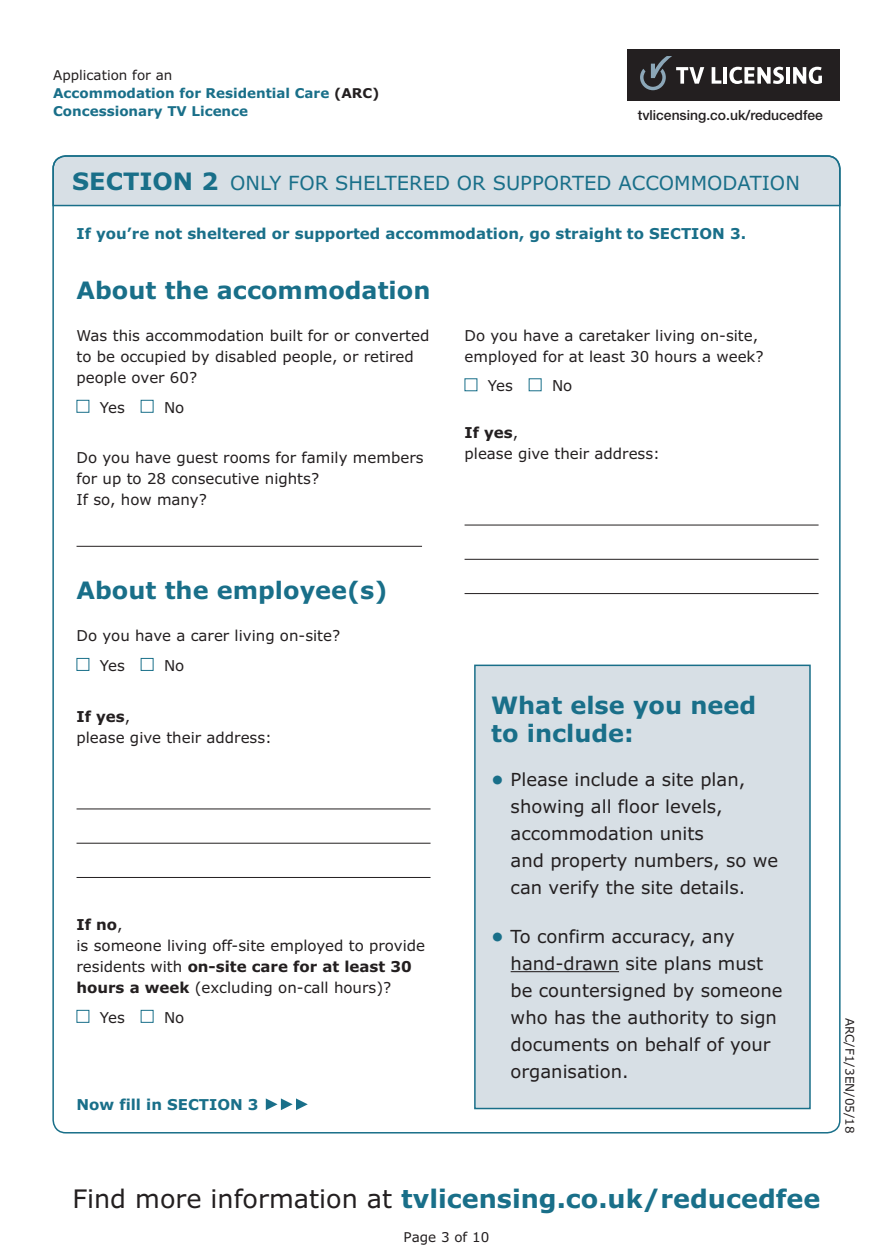
<style>
.page{position:relative;width:893px;height:1259px;background:#fff}
.page>*{position:absolute;margin:0;border:0;box-sizing:border-box;transform-origin:0 0}
.t1{font:700 25.5px "Verdana";color:#196f89}
.t2{font:700 24px/28.5px "Verdana";color:#196f89}
.t3{font:19.5px "Verdana";color:#196f89}
.t4{font:18px/27px "Verdana";color:#231f20}
.t5{font:15px/21px "Verdana";color:#231f20}
.t6{font:700 15px "Verdana";color:#196f89}
.t7{font:500 13.95px "Helvetica Neue";color:#231f20}
.t8{font:700 13.5px/18px "Verdana";color:#196f89}
.t9{font:13.5px "Verdana";color:#231f20}
.t10{font:12px "Verdana";color:#231f20}
.s1{font-weight:400;color:#231f20}
.s2{color:#231f20}
.s3{font-weight:700;font-size:24px}
.s4{font-weight:700}
.s5{font-weight:700;color:#196f89}
</style>
<div class="page">
<div style="left:55px;top:158px;width:783px;height:49px;background:#d7dfe5"></div>
<svg style="left:266px;top:1098px;width:42px;height:12px"></svg>
<hr style="left:77px;top:546px;width:345px;height:1px;background:#231f20">
<hr style="left:77px;top:808px;width:354px;height:1px;background:#231f20">
<hr style="left:77px;top:843px;width:354px;height:1px;background:#231f20">
<hr style="left:77px;top:877px;width:354px;height:1px;background:#231f20">
<div style="left:77px;top:400px;width:12px;height:13px;border:1px solid #196f89"></div>
<div style="left:141px;top:400px;width:12px;height:13px;border:1px solid #196f89"></div>
<div style="left:77px;top:658px;width:12px;height:13px;border:1px solid #196f89"></div>
<div style="left:141px;top:658px;width:12px;height:13px;border:1px solid #196f89"></div>
<hr style="left:465px;top:525px;width:354px;height:1px;background:#231f20">
<hr style="left:465px;top:559px;width:354px;height:1px;background:#231f20">
<hr style="left:465px;top:593px;width:354px;height:1px;background:#231f20">
<div style="left:474px;top:664px;width:337px;height:445px;background:#d7dfe5;border:2px solid #196f89"></div>
<hr style="left:511px;top:971px;width:108px;height:1px;background:#231f20">
<div style="left:627px;top:49px;width:213px;height:52px;background:#231f20"></div>
<svg style="left:640px;top:56px;width:64px;height:34px"></svg>
<svg style="left:712px;top:67px;width:9px;height:17px"></svg>
<hr style="left:724px;top:67px;width:3px;height:17px;background:#fff">
<hr style="left:786px;top:67px;width:4px;height:17px;background:#fff">
<svg style="left:729px;top:67px;width:55px;height:17px"></svg>
<svg style="left:793px;top:67px;width:29px;height:17px"></svg>
<p class="t8" style="left:53px;top:66px;width:328px"><span class="s1">Application for an<br></span>Accommodation for Residential Care <span class="s2">(ARC)<br></span>Concessionary TV Licence</p>
<p class="t7" style="left:638px;top:104px;width:187px">tvlicensing.co.uk/reducedfee</p>
<h3 class="t3" style="left:72px;top:170px;width:729px"><span class="s3">SECTION 2</span> ONLY FOR SHELTERED OR SUPPORTED ACCOMMODATION</h3>
<p class="t6" style="left:77px;top:224px;width:671px">If you’re not sheltered or supported accommodation, go straight to SECTION 3.</p>
<h2 class="t2" style="left:77px;top:276px;width:355px">About the accommodation</h2>
<p class="t5" style="left:77px;top:325px;width:354px">Was this accommodation built for or converted to be occupied by disabled people, or retired people over 60?</p>
<p class="t5" style="left:100px;top:397px;width:27px">Yes</p>
<p class="t5" style="left:164px;top:397px;width:22px">No</p>
<p class="t5" style="left:77px;top:448px;width:348px">Do you have guest rooms for family members for up to 28 consecutive nights?<br>If so, how many?</p>
<p class="t5" style="left:465px;top:325px;width:301px">Do you have a caretaker living on-site, employed for at least 30 hours a week?</p>
<p class="t5" style="left:488px;top:375px;width:27px">Yes</p>
<p class="t5" style="left:552px;top:375px;width:22px">No</p>
<p class="t5" style="left:465px;top:422px;width:197px"><span class="s4">If yes</span>,<br>please give their address:</p>
<h2 class="t2" style="left:77px;top:576px;width:312px">About the employee(s)</h2>
<p class="t5" style="left:100px;top:621px;width:242px;line-height:29.5px;text-indent:-23px">Do you have a carer living on-site?<br>Yes</p>
<p class="t5" style="left:164px;top:655px;width:22px">No</p>
<p class="t5" style="left:77px;top:706px;width:197px"><span class="s4">If yes</span>,<br>please give their address:</p>
<p class="t5" style="left:77px;top:914px;width:350px"><span class="s4">If no</span>,<br>is someone living off-site employed to provide residents with <span class="s4">on-site care for at least 30 hours a week</span> (excluding on-call hours)?</p>
<p class="t5" style="left:100px;top:1007px;width:27px">Yes</p>
<p class="t5" style="left:164px;top:1007px;width:22px">No</p>
<p class="t6" style="left:77px;top:1094px;width:184px">Now fill in SECTION 3</p>
<h2 class="t2" style="left:491px;top:691px;width:267px">What else you need to include:</h2>
<p class="t4" style="left:511px;top:766px;width:269px;text-indent:-19px"><span class="s5">•</span> Please include a site plan, showing all floor levels, accommodation units<br>and property numbers, so we can verify the site details.</p>
<p class="t4" style="left:511px;top:922px;width:273px;text-indent:-19px"><span class="s5">•</span> To confirm accuracy, any hand-drawn site plans must be countersigned by someone who has the authority to sign documents on behalf of your organisation.</p>
<h1 class="t1" style="left:73px;top:1182px;width:749px"><span class="s1">Find more information at</span> tvlicensing.co.uk/reducedfee</h1>
<p class="t9" style="left:404px;top:1228px;width:87px">Page 3 of 10</p>
<p class="t10" style="left:857px;top:1017px;width:117px;rotate:90deg">ARC/F1/3EN/05/18</p>
</div>
